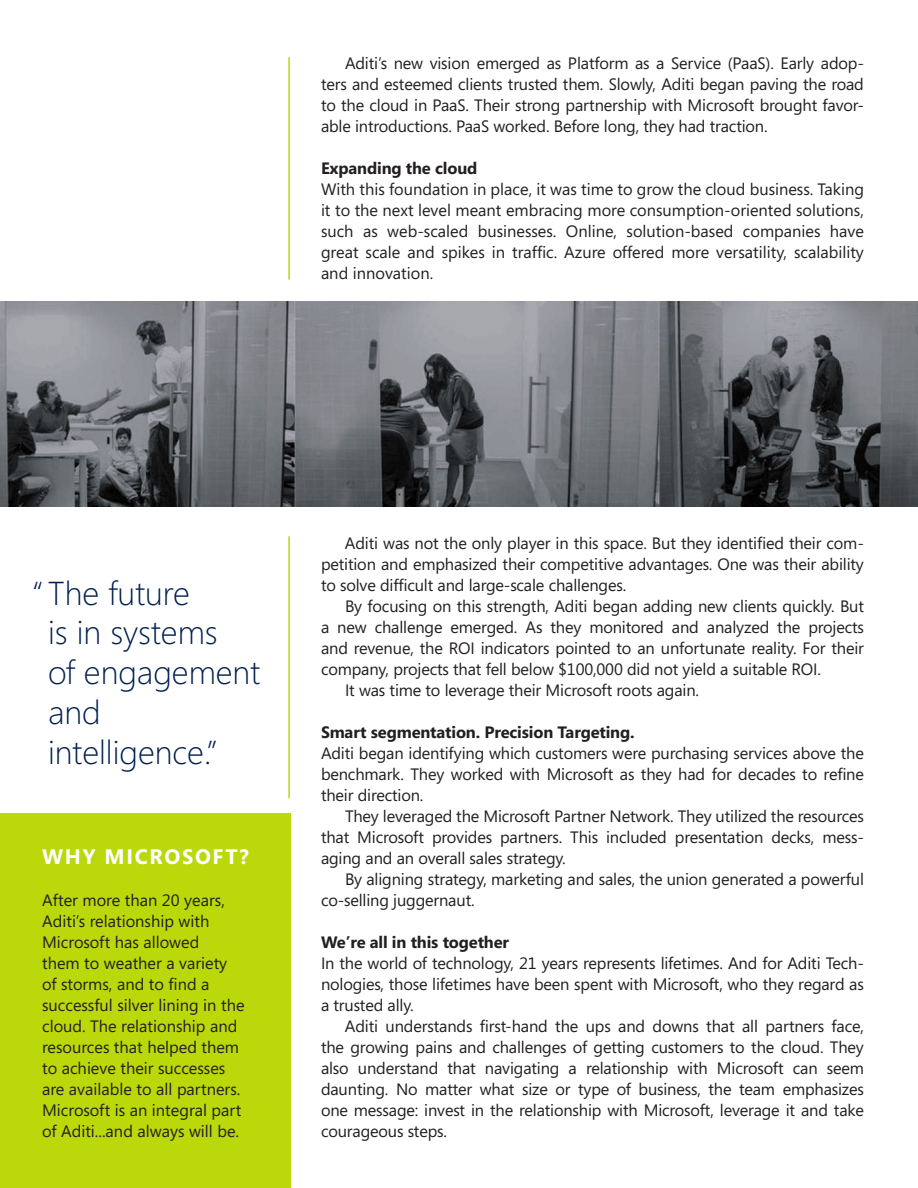
<style>
.page{position:relative;width:918px;height:1188px;background:#fff}
.page>*{position:absolute;margin:0;border:0;box-sizing:border-box;transform-origin:0 0}
.t1{font:300 33.15px "Segoe";color:#002050}
.t2{font:700 21px "Segoe";letter-spacing:.08em;color:#fff}
.t3{font:16.5px/21px "Segoe";letter-spacing:-.01em;color:#231f20;text-align:justify}
.t4{font:700 16.5px "Segoe";letter-spacing:-.01em;color:#231f20}
</style>
<div class="page">
<hr style="left:288px;top:536px;width:2px;height:262px;background:#bad80a">
<hr style="left:288px;top:57px;width:2px;height:223px;background:#bad80a">
<div style="left:0;top:814px;width:291px;height:374px;background:#bad80a"></div>
<img style="left:0;top:302px;width:918px;height:205px">
<p class="t3" style="left:321px;top:53px;width:544px;text-indent:24px">Aditi’s new vision emerged as Platform as a Service (PaaS). Early adop&shy;ters and esteemed clients trusted them. Slowly, Aditi began paving the road to the cloud in PaaS. Their strong partnership with Microsoft brought favor&shy;able introductions. PaaS worked. Before long, they had traction.</p>
<p class="t4" style="left:321px;top:157px;width:158px">Expanding the cloud</p>
<p class="t3" style="left:321px;top:179px;width:545px">With this foundation in place, it was time to grow the cloud business. Taking it to the next level meant embracing more consumption-oriented solutions, such as web-scaled businesses. Online, solution-based companies have great scale and spikes in traffic. Azure offered more versatility, scalability and innovation.</p>
<p class="t1" style="left:48px;top:570px;width:143px">The future</p>
<p class="t1" style="left:48px;top:610px;width:171px">is in systems</p>
<p class="t1" style="left:48px;top:650px;width:214px">of engagement</p>
<p class="t1" style="left:48px;top:690px;width:54px">and</p>
<p class="t1" style="left:48px;top:729px;width:171px">intelligence.”</p>
<p class="t2" style="left:42px;top:841px;width:208px">WHY MICROSOFT?</p>
<p class="t3" style="left:42px;top:889px;width:204px;text-align:left">After more than 20 years,<br>Aditi’s relationship with<br>Microsoft has allowed<br>them to weather a variety of storms, and to find a successful silver lining in the cloud. The relationship and resources that helped them to achieve their successes are available to all partners.<br>Microsoft is an integral part of Aditi...and always will be.</p>
<p class="t3" style="left:321px;top:532px;width:544px;text-indent:24px">Aditi was not the only player in this space. But they identified their com&shy;petition and emphasized their competitive advantages. One was their ability to solve difficult and large-scale challenges.</p>
<p class="t3" style="left:321px;top:595px;width:545px;text-indent:24px">By focusing on this strength, Aditi began adding new clients quickly. But a new challenge emerged. As they monitored and analyzed the projects and revenue, the ROI indicators pointed to an unfortunate reality. For their company, projects that fell below $100,000 did not yield a suitable ROI.</p>
<p class="t3" style="left:345px;top:679px;width:356px">It was time to leverage their Microsoft roots again.</p>
<p class="t4" style="left:321px;top:720px;width:315px">Smart segmentation. Precision Targeting.</p>
<p class="t3" style="left:321px;top:742px;width:544px">Aditi began identifying which customers were purchasing services above the benchmark. They worked with Microsoft as they had for decades to refine their direction.</p>
<p class="t3" style="left:321px;top:805px;width:544px;text-indent:24px">They leveraged the Microsoft Partner Network. They utilized the resources that Microsoft provides partners. This included presentation decks, mess&shy;aging and an overall sales strategy.</p>
<p class="t3" style="left:321px;top:868px;width:544px;text-indent:24px">By aligning strategy, marketing and sales, the union generated a powerful co-selling juggernaut.</p>
<p class="t4" style="left:321px;top:930px;width:190px">We’re all in this together</p>
<p class="t3" style="left:321px;top:952px;width:544px">In the world of technology, 21 years represents lifetimes. And for Aditi Tech&shy;nologies, those lifetimes have been spent with Microsoft, who they regard as a trusted ally.</p>
<p class="t3" style="left:321px;top:1015px;width:545px;text-indent:24px">Aditi understands first-hand the ups and downs that all partners face, the growing pains and challenges of getting customers to the cloud. They also understand that navigating a relationship with Microsoft can seem daunting. No matter what size or type of business, the team emphasizes one message: invest in the relationship with Microsoft, leverage it and take courageous steps.</p>
</div>
